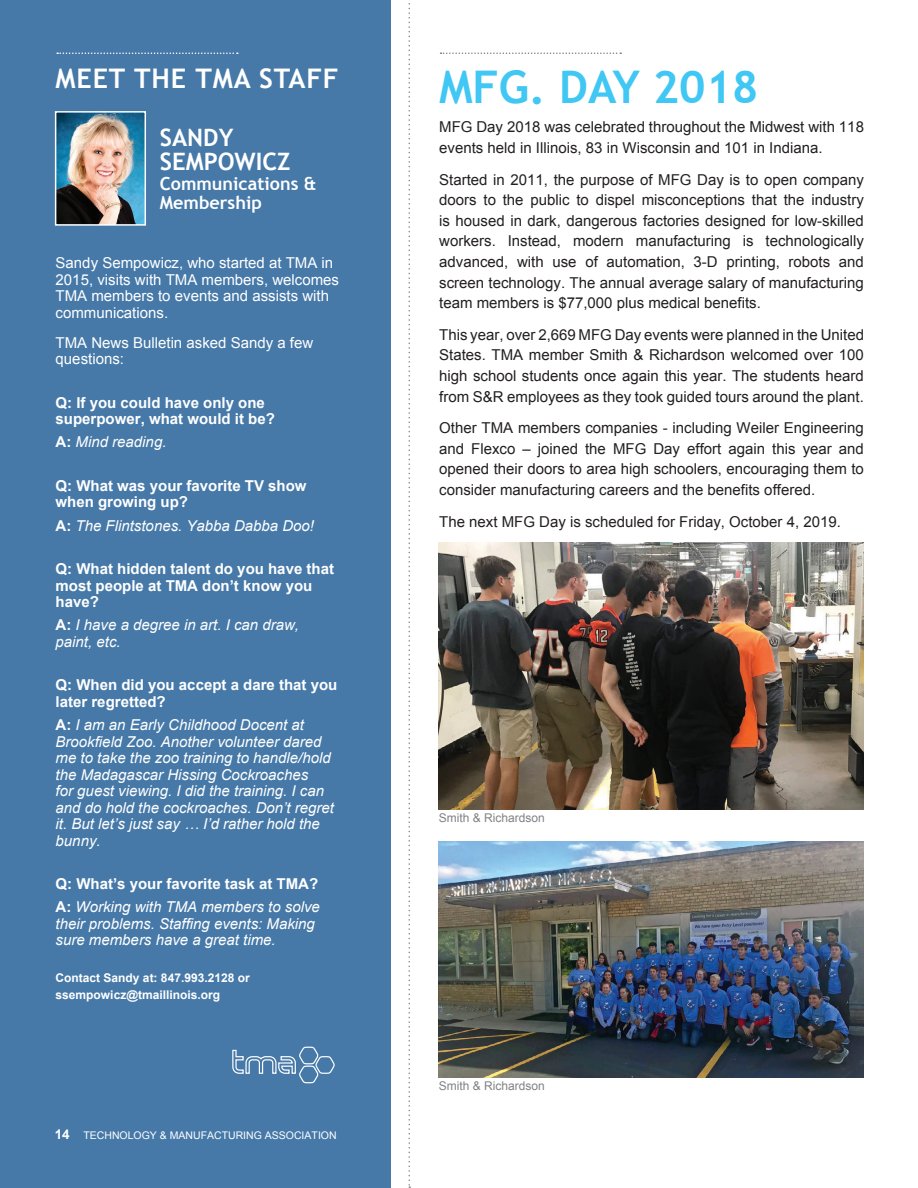
<style>
.page{position:relative;width:918px;height:1188px;background:#fff}
.page>*{position:absolute;margin:0;border:0;box-sizing:border-box;transform-origin:0 0}
.t1{font:700 45px "Trebuchet MS";color:#40c7f4}
.t2{font:700 27px "Trebuchet MS";letter-spacing:.03em;color:#fff}
.t3{font:700 24px/24px "Trebuchet MS";color:#fff}
.t4{font:700 18px/19.5px "Trebuchet MS";color:#fff}
.t5{font:15px/20.7px "Arial";color:#231f20;text-align:justify}
.t6{font:italic 15px/16.5px "Arial";color:#fff}
.t7{font:700 15px/16.5px "Arial";color:#fff}
.t8{font:15px/16.5px "Arial";color:#fff}
.t9{font:700 12px/16.5px "Arial";color:#fff}
.t10{font:12px "Arial";color:#808285}
.t11{font:10.5px "Arial";color:#fff}
.s1{font-weight:700;font-style:normal}
.s2{font-weight:400;font-style:italic}
.s3{font-weight:700;font-size:13.5px}
</style>
<div class="page">
<div style="left:0;top:0;width:392px;height:1188px;background:#4679a8"></div>
<svg style="left:57px;top:52px;width:181px;height:2px"></svg>
<img style="left:58px;top:114px;width:85px;height:109px">
<div style="left:55px;top:111px;width:91px;height:115px;border:2px solid #fff"></div>
<svg style="left:408px;top:3px;width:2px;height:1185px"></svg>
<svg style="left:232px;top:1046px;width:103px;height:38px"></svg>
<svg style="left:441px;top:52px;width:180px;height:2px"></svg>
<img style="left:439px;top:542px;width:425px;height:268px">
<img style="left:439px;top:842px;width:425px;height:236px">
<h2 class="t2" style="left:56px;top:62px;width:284px">MEET THE TMA STAFF</h2>
<h3 class="t3" style="left:160px;top:126px;width:132px">SANDY<br>SEMPOWICZ</h3>
<p class="t4" style="left:160px;top:174px;width:158px">Communications &amp;<br>Membership</p>
<p class="t8" style="left:56px;top:255px;width:285px">Sandy Sempowicz, who started at TMA in 2015, visits with TMA members, welcomes TMA members to events and assists with communications.</p>
<p class="t8" style="left:56px;top:334px;width:259px">TMA News Bulletin asked Sandy a few questions:</p>
<p class="t7" style="left:56px;top:395px;width:221px">Q: If you could have only one superpower, what would it be?</p>
<p class="t6" style="left:56px;top:434px;width:112px"><span class="s1">A:</span> Mind reading.</p>
<p class="t7" style="left:56px;top:478px;width:252px">Q: What was your favorite TV show when growing up?</p>
<p class="t6" style="left:56px;top:517px;width:260px"><span class="s1">A:</span> The Flintstones. Yabba Dabba Doo!</p>
<p class="t7" style="left:56px;top:561px;width:280px">Q: What hidden talent do you have that most people at TMA don’t know you have?</p>
<p class="t6" style="left:56px;top:617px;width:245px"><span class="s1">A:</span> I have a degree in art. I can draw, paint, etc.</p>
<p class="t7" style="left:56px;top:677px;width:283px">Q: When did you accept a dare that you later regretted?</p>
<p class="t6" style="left:56px;top:717px;width:280px"><span class="s1">A:</span> I am an Early Childhood Docent at Brookfield Zoo. Another volunteer dared me to take the zoo training to handle/hold the Madagascar Hissing Cockroaches<br>for guest viewing. I did the training. I can and do hold the cockroaches. Don’t regret it. But let’s just say … I’d rather hold the bunny.</p>
<p class="t7" style="left:56px;top:873px;width:266px;line-height:23.2px">Q: What’s your favorite task at TMA?<br>A: <span class="s2">Working with TMA members to solve</span></p>
<p class="t6" style="left:56px;top:916px;width:261px">their problems. Staffing events: Making sure members have a great time.</p>
<p class="t9" style="left:56px;top:970px;width:196px">Contact Sandy at: 847.993.2128 or ssempowicz@tmaillinois.org</p>
<p class="t11" style="left:55px;top:1128px;width:283px"><span class="s3">14</span> TECHNOLOGY &amp; MANUFACTURING ASSOCIATION</p>
<h1 class="t1" style="left:439px;top:59px;width:321px">MFG. DAY 2018</h1>
<p class="t5" style="left:439px;top:117px;width:426px">MFG Day 2018 was celebrated throughout the Midwest with 118 events held in Illinois, 83 in Wisconsin and 101 in Indiana.</p>
<p class="t5" style="left:439px;top:169px;width:426px">Started in 2011, the purpose of MFG Day is to open company doors to the public to dispel misconceptions that the industry is housed in dark, dangerous factories designed for low-skilled workers. Instead, modern manufacturing is technologically advanced, with use of automation, 3-D printing, robots and screen technology. The annual average salary of manufacturing team members is $77,000 plus medical benefits.</p>
<p class="t5" style="left:439px;top:324px;width:426px">This year, over 2,669 MFG Day events were planned in the United States. TMA member Smith &amp; Richardson welcomed over 100 high school students once again this year. The students heard from S&amp;R employees as they took guided tours around the plant.</p>
<p class="t5" style="left:439px;top:418px;width:426px">Other TMA members companies - including Weiler Engineering and Flexco – joined the MFG Day effort again this year and opened their doors to area high schoolers, encouraging them to consider manufacturing careers and the benefits offered.</p>
<p class="t5" style="left:439px;top:511px;width:403px">The next MFG Day is scheduled for Friday, October 4, 2019.</p>
<p class="t10" style="left:439px;top:810px;width:108px">Smith &amp; Richardson</p>
<p class="t10" style="left:439px;top:1078px;width:108px">Smith &amp; Richardson</p>
</div>
